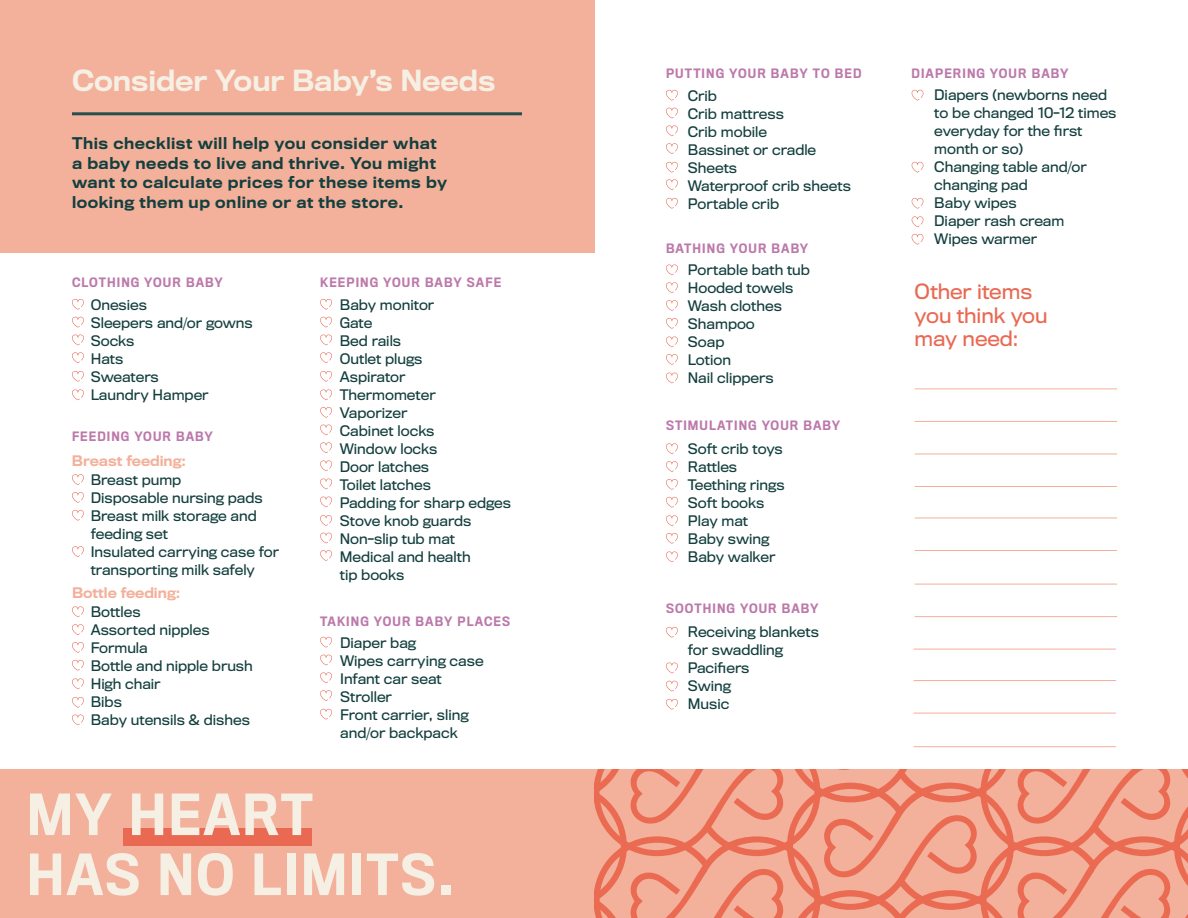
<style>
.page{position:relative;width:1188px;height:918px;background:#fff}
.page>*{position:absolute;margin:0;border:0;box-sizing:border-box;transform-origin:0 0}
.t1{font:500 52.5px/60px "Titling Gothic FB Narrow";letter-spacing:.04em;color:#f5efe4}
.t2{font:500 27px "Titling Gothic FB";color:#f5efe4}
.t3{font:19.5px/23.4px "Titling Gothic FB";letter-spacing:-.005em;color:#e96952}
.t4{font:500 15px/19.5px "Titling Gothic FB";letter-spacing:.035em;color:#133f3e}
.t5{font:13.5px/18px "Titling Gothic FB";color:#133f3e}
.t6{font:500 13.5px "Titling Gothic FB";color:#f3b09a}
.t7{font:500 12px "Titling Gothic FB Narrow";letter-spacing:.09em;color:#bc79aa}
</style>
<div class="page">
<svg style="left:72px;top:299px;width:12px;height:11px"></svg>
<svg style="left:72px;top:474px;width:12px;height:11px"></svg>
<svg style="left:72px;top:317px;width:12px;height:10px"></svg>
<svg style="left:72px;top:492px;width:12px;height:11px"></svg>
<svg style="left:72px;top:335px;width:12px;height:10px"></svg>
<svg style="left:72px;top:510px;width:12px;height:11px"></svg>
<svg style="left:72px;top:352px;width:12px;height:11px"></svg>
<svg style="left:72px;top:371px;width:12px;height:11px"></svg>
<svg style="left:72px;top:546px;width:12px;height:11px"></svg>
<svg style="left:72px;top:389px;width:12px;height:11px"></svg>
<div style="left:0;top:0;width:594px;height:253px;background:#f3b09a"></div>
<hr style="left:72px;top:112px;width:450px;height:3px;background:#25504e">
<svg style="left:72px;top:606px;width:12px;height:11px"></svg>
<svg style="left:72px;top:624px;width:12px;height:11px"></svg>
<svg style="left:72px;top:642px;width:12px;height:11px"></svg>
<svg style="left:72px;top:660px;width:12px;height:11px"></svg>
<svg style="left:72px;top:678px;width:12px;height:11px"></svg>
<svg style="left:72px;top:697px;width:12px;height:11px"></svg>
<svg style="left:72px;top:715px;width:12px;height:10px"></svg>
<svg style="left:320px;top:637px;width:12px;height:10px"></svg>
<svg style="left:320px;top:655px;width:12px;height:10px"></svg>
<svg style="left:320px;top:672px;width:12px;height:11px"></svg>
<svg style="left:320px;top:690px;width:12px;height:11px"></svg>
<svg style="left:320px;top:709px;width:12px;height:11px"></svg>
<svg style="left:320px;top:299px;width:12px;height:11px"></svg>
<svg style="left:320px;top:425px;width:12px;height:10px"></svg>
<svg style="left:320px;top:317px;width:12px;height:10px"></svg>
<svg style="left:320px;top:442px;width:12px;height:11px"></svg>
<svg style="left:320px;top:335px;width:12px;height:10px"></svg>
<svg style="left:320px;top:460px;width:12px;height:11px"></svg>
<svg style="left:320px;top:352px;width:12px;height:11px"></svg>
<svg style="left:320px;top:479px;width:12px;height:10px"></svg>
<svg style="left:320px;top:371px;width:12px;height:11px"></svg>
<svg style="left:320px;top:497px;width:12px;height:10px"></svg>
<svg style="left:320px;top:389px;width:12px;height:11px"></svg>
<svg style="left:320px;top:515px;width:12px;height:11px"></svg>
<svg style="left:320px;top:407px;width:12px;height:11px"></svg>
<svg style="left:320px;top:533px;width:12px;height:10px"></svg>
<svg style="left:320px;top:550px;width:12px;height:11px"></svg>
<svg style="left:666px;top:265px;width:12px;height:10px"></svg>
<svg style="left:911px;top:90px;width:13px;height:11px"></svg>
<svg style="left:666px;top:443px;width:12px;height:11px"></svg>
<svg style="left:666px;top:627px;width:12px;height:11px"></svg>
<svg style="left:666px;top:282px;width:12px;height:11px"></svg>
<svg style="left:911px;top:216px;width:13px;height:11px"></svg>
<svg style="left:666px;top:461px;width:12px;height:11px"></svg>
<svg style="left:666px;top:300px;width:12px;height:11px"></svg>
<svg style="left:911px;top:234px;width:13px;height:11px"></svg>
<svg style="left:666px;top:479px;width:12px;height:11px"></svg>
<svg style="left:666px;top:663px;width:12px;height:10px"></svg>
<svg style="left:666px;top:318px;width:12px;height:11px"></svg>
<svg style="left:666px;top:497px;width:12px;height:11px"></svg>
<svg style="left:666px;top:681px;width:12px;height:10px"></svg>
<svg style="left:666px;top:354px;width:12px;height:11px"></svg>
<svg style="left:666px;top:533px;width:12px;height:11px"></svg>
<svg style="left:666px;top:337px;width:12px;height:10px"></svg>
<svg style="left:911px;top:162px;width:13px;height:11px"></svg>
<svg style="left:666px;top:515px;width:12px;height:11px"></svg>
<svg style="left:666px;top:699px;width:12px;height:11px"></svg>
<svg style="left:666px;top:373px;width:12px;height:10px"></svg>
<svg style="left:911px;top:198px;width:13px;height:11px"></svg>
<svg style="left:666px;top:551px;width:12px;height:11px"></svg>
<svg style="left:666px;top:90px;width:12px;height:11px"></svg>
<svg style="left:666px;top:108px;width:12px;height:10px"></svg>
<svg style="left:666px;top:125px;width:12px;height:11px"></svg>
<svg style="left:666px;top:143px;width:12px;height:11px"></svg>
<svg style="left:666px;top:179px;width:12px;height:11px"></svg>
<svg style="left:666px;top:162px;width:12px;height:11px"></svg>
<svg style="left:666px;top:198px;width:12px;height:11px"></svg>
<div style="left:0;top:770px;width:1188px;height:148px;background:#f3b09a"></div>
<hr style="left:915px;top:389px;width:202px;height:1px;background:#f3b09a">
<hr style="left:915px;top:584px;width:202px;height:1px;background:#f3b09a">
<hr style="left:914px;top:746px;width:202px;height:1px;background:#f3b09a">
<hr style="left:915px;top:518px;width:202px;height:1px;background:#f3b09a">
<hr style="left:914px;top:680px;width:202px;height:1px;background:#f3b09a">
<hr style="left:915px;top:454px;width:202px;height:1px;background:#f3b09a">
<hr style="left:915px;top:421px;width:202px;height:1px;background:#f3b09a">
<hr style="left:915px;top:616px;width:202px;height:1px;background:#f3b09a">
<hr style="left:915px;top:550px;width:202px;height:1px;background:#f3b09a">
<hr style="left:914px;top:713px;width:202px;height:1px;background:#f3b09a">
<hr style="left:915px;top:486px;width:202px;height:1px;background:#f3b09a">
<hr style="left:914px;top:649px;width:202px;height:1px;background:#f3b09a">
<div style="left:123px;top:829px;width:189px;height:17px;background:#e96952"></div>
<svg style="left:594px;top:770px;width:594px;height:148px"></svg>
<h2 class="t2" style="left:72px;top:64px;width:425px">Consider Your Baby’s Needs</h2>
<p class="t4" style="left:72px;top:133px;width:377px">This checklist will help you consider what a baby needs to live and thrive. You might want to calculate prices for these items by looking them up online or at the store.</p>
<p class="t7" style="left:72px;top:275px;width:152px">CLOTHING YOUR BABY</p>
<p class="t5" style="left:91px;top:295px;width:164px">Onesies<br>Sleepers and/or gowns<br>Socks<br>Hats<br>Sweaters<br>Laundry Hamper</p>
<p class="t7" style="left:72px;top:429px;width:142px">FEEDING YOUR BABY</p>
<p class="t6" style="left:72px;top:452px;width:116px">Breast feeding:</p>
<p class="t5" style="left:91px;top:471px;width:190px">Breast pump<br>Disposable nursing pads<br>Breast milk storage and feeding set<br>Insulated carrying case for transporting milk safely</p>
<p class="t6" style="left:72px;top:585px;width:110px">Bottle feeding:</p>
<p class="t5" style="left:91px;top:603px;width:164px">Bottles<br>Assorted nipples<br>Formula<br>Bottle and nipple brush<br>High chair<br>Bibs<br>Baby utensils &amp; dishes</p>
<p class="t7" style="left:320px;top:275px;width:183px">KEEPING YOUR BABY SAFE</p>
<p class="t5" style="left:340px;top:295px;width:173px">Baby monitor<br>Gate<br>Bed rails<br>Outlet plugs<br>Aspirator<br>Thermometer<br>Vaporizer<br>Cabinet locks<br>Window locks<br>Door latches<br>Toilet latches<br>Padding for sharp edges<br>Stove knob guards<br>Non-slip tub mat<br>Medical and health<br>tip books</p>
<p class="t7" style="left:320px;top:614px;width:192px">TAKING YOUR BABY PLACES</p>
<p class="t5" style="left:340px;top:633px;width:145px">Diaper bag<br>Wipes carrying case<br>Infant car seat<br>Stroller<br>Front carrier, sling and/or backpack</p>
<h1 class="t1" style="left:27px;top:784px;width:428px">MY HEART<br>HAS NO LIMITS.</h1>
<p class="t7" style="left:666px;top:66px;width:197px">PUTTING YOUR BABY TO BED</p>
<p class="t5" style="left:688px;top:86px;width:165px">Crib<br>Crib mattress<br>Crib mobile<br>Bassinet or cradle<br>Sheets<br>Waterproof crib sheets<br>Portable crib</p>
<p class="t7" style="left:666px;top:241px;width:144px">BATHING YOUR BABY</p>
<p class="t5" style="left:688px;top:261px;width:124px">Portable bath tub<br>Hooded towels<br>Wash clothes<br>Shampoo<br>Soap<br>Lotion<br>Nail clippers</p>
<p class="t7" style="left:666px;top:418px;width:176px">STIMULATING YOUR BABY</p>
<p class="t5" style="left:688px;top:440px;width:98px">Soft crib toys<br>Rattles<br>Teething rings<br>Soft books<br>Play mat<br>Baby swing<br>Baby walker</p>
<p class="t7" style="left:666px;top:601px;width:154px">SOOTHING YOUR BABY</p>
<p class="t5" style="left:688px;top:623px;width:133px">Receiving blankets for swaddling<br>Pacifiers<br>Swing<br>Music</p>
<p class="t7" style="left:912px;top:66px;width:158px">DIAPERING YOUR BABY</p>
<p class="t5" style="left:934px;top:86px;width:184px">Diapers (newborns need to be changed 10-12 times everyday for the first month or so)<br>Changing table and/or changing pad<br>Baby wipes<br>Diaper rash cream<br>Wipes warmer</p>
<h3 class="t3" style="left:915px;top:280px;width:134px">Other items you think you may need:</h3>
</div>
